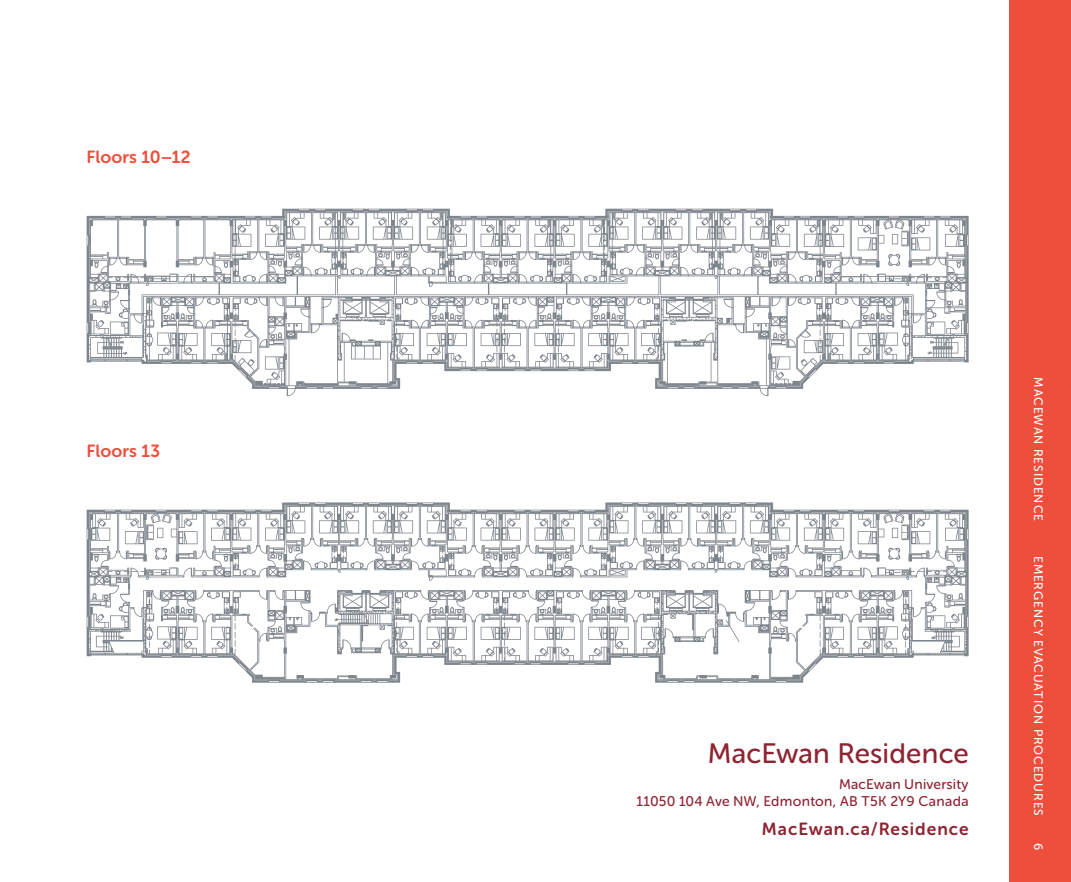
<style>
.page{position:relative;width:1071px;height:882px;background:#fff}
.page>*{position:absolute;margin:0;border:0;box-sizing:border-box;transform-origin:0 0}
.TOC_Style2{font:28px "Museo Sans Rounded 500";letter-spacing:.01em;color:#8d2431}
.t1{font:17.5px "Museo Sans Rounded 700";letter-spacing:.06em;color:#8d2431}
.Header3_Red{font:17.5px "Museo Sans Rounded 700";letter-spacing:.005em;color:#ee4f3d}
.Body_Copy_White{font:14px "Museo Sans Rounded 500";letter-spacing:.015em;color:#8d2431}
.t2{font:12.25px "Museo Sans Rounded 500";letter-spacing:.08em;color:#fff}
</style>
<div class="page">
<div style="left:1009px;top:0;width:62px;height:882px;background:#ee4f3d"></div>
<svg style="left:87px;top:209px;width:882px;height:187px"></svg>
<svg style="left:757px;top:324px;width:10px;height:3px"></svg>
<svg style="left:288px;top:324px;width:10px;height:3px"></svg>
<svg style="left:888px;top:254px;width:12px;height:12px"></svg>
<svg style="left:892px;top:234px;width:6px;height:10px"></svg>
<svg style="left:97px;top:320px;width:7px;height:7px"></svg>
<svg style="left:951px;top:320px;width:7px;height:7px"></svg>
<svg style="left:87px;top:502px;width:882px;height:181px"></svg>
<svg style="left:144px;top:609px;width:2px;height:8px"></svg>
<svg style="left:143px;top:637px;width:7px;height:16px"></svg>
<svg style="left:335px;top:613px;width:10px;height:8px"></svg>
<svg style="left:155px;top:548px;width:12px;height:12px"></svg>
<svg style="left:157px;top:528px;width:6px;height:10px"></svg>
<svg style="left:888px;top:548px;width:12px;height:12px"></svg>
<svg style="left:892px;top:528px;width:6px;height:10px"></svg>
<svg style="left:97px;top:614px;width:7px;height:7px"></svg>
<svg style="left:951px;top:614px;width:7px;height:7px"></svg>
<svg style="left:235px;top:623px;width:1px;height:24px"></svg>
<svg style="left:820px;top:623px;width:1px;height:24px"></svg>
<p class="Header3_Red" style="left:87px;top:147px;width:106px">Floors 10–12</p>
<p class="Header3_Red" style="left:87px;top:441px;width:75px">Floors 13</p>
<p class="TOC_Style2" style="left:708px;top:738px;width:262px">MacEwan Residence</p>
<p class="Body_Copy_White" style="left:839px;top:776px;width:131px">MacEwan University</p>
<p class="Body_Copy_White" style="left:637px;top:794px;width:334px">11050 104 Ave NW, Edmonton, AB T5K 2Y9 Canada</p>
<p class="t1" style="left:762px;top:819px;width:208px">MacEwan.ca/Residence</p>
<p class="t2" style="left:1045px;top:377px;width:145px;rotate:90deg">MACEWAN RESIDENCE</p>
<p class="t2" style="left:1045px;top:556px;width:262px;rotate:90deg">EMERGENCY EVACUATION PROCEDURES</p>
<p class="t2" style="left:1045px;top:843px;width:9px;rotate:90deg">6</p>
</div>
